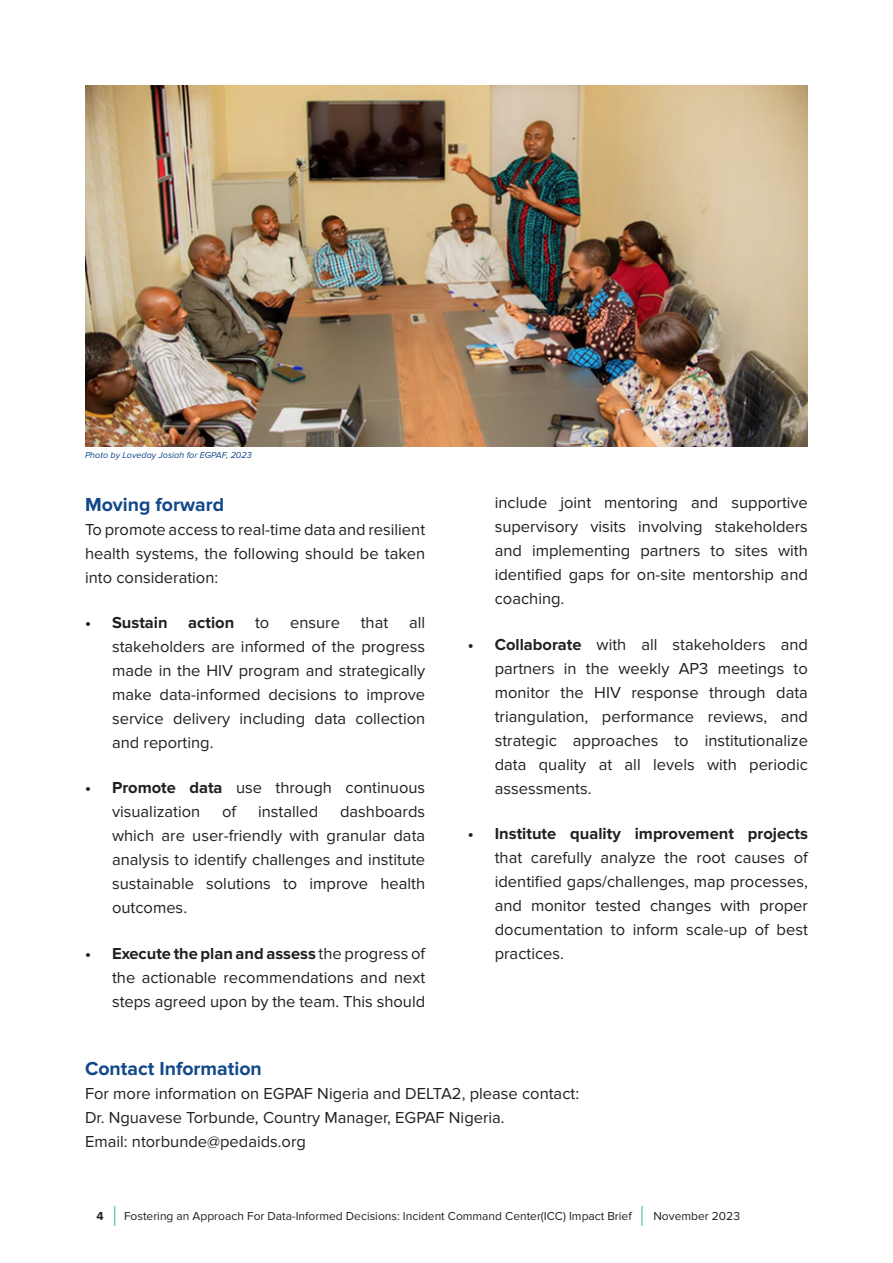
<style>
.page{position:relative;width:893px;height:1263px;background:#fff}
.page>*{position:absolute;margin:0;border:0;box-sizing:border-box;transform-origin:0 0}
.Paragraph_Style_1{font:700 19.5px "Proxima Nova";color:#124889}
.t1{font:16.5px/24px "Proxima Nova";color:#231f20;text-align:justify}
.t2{font:700 16.5px "Proxima Nova";color:#231f20}
.t3{font:12px "Proxima Nova";color:#231f20}
.t4{font:700 12px "Proxima Nova";color:#231f20}
.t5{font:italic 9px "Proxima Nova";color:#124889}
.s1{font-weight:700}
</style>
<div class="page">
<svg style="left:114px;top:1206px;width:1px;height:20px"></svg>
<svg style="left:642px;top:1206px;width:1px;height:20px"></svg>
<img style="left:85px;top:85px;width:723px;height:361px">
<p class="t5" style="left:85px;top:449px;width:168px">Photo by Loveday Josiah for EGPAF, 2023</p>
<p class="Paragraph_Style_1" style="left:85px;top:493px;width:141px">Moving forward</p>
<p class="t1" style="left:85px;top:518px;width:342px">To promote access to real-time data and resilient health systems, the following should be taken into consideration:</p>
<p class="t2" style="left:85px;top:613px;width:84px">• Sustain</p>
<p class="t2" style="left:188px;top:613px;width:47px">action</p>
<p class="t1" style="left:255px;top:611px;width:16px">to</p>
<p class="t1" style="left:290px;top:611px;width:51px">ensure</p>
<p class="t1" style="left:361px;top:611px;width:29px">that</p>
<p class="t1" style="left:112px;top:611px;width:315px;text-indent:297px">all stakeholders are informed of the progress made in the HIV program and strategically make data-informed decisions to improve service delivery including data collection and reporting.</p>
<p class="t1" style="left:112px;top:776px;width:315px;text-indent:-27px"><span class="s1">• Promote data</span> use through continuous visualization</p>
<p class="t1" style="left:222px;top:800px;width:16px">of</p>
<p class="t1" style="left:258px;top:800px;width:62px">installed</p>
<p class="t1" style="left:112px;top:800px;width:315px;text-indent:228px">dashboards which are user-friendly with granular data analysis to identify challenges and institute sustainable solutions to improve health outcomes.</p>
<p class="t1" style="left:112px;top:941px;width:315px;text-indent:-27px"><span class="s1">• Execute the plan and assess</span> the progress of the actionable recommendations and next steps agreed upon by the team. This should</p>
<p class="t1" style="left:495px;top:491px;width:315px">include joint mentoring and supportive supervisory visits involving stakeholders and implementing partners to sites with identified gaps for on-site mentorship and coaching.</p>
<p class="t1" style="left:495px;top:632px;width:315px;text-indent:-27px"><span class="s1">• Collaborate</span> with all stakeholders and partners in the weekly AP3 meetings to monitor the HIV response through data triangulation, performance reviews, and strategic approaches to institutionalize data quality at all levels with periodic assessments.</p>
<p class="t1" style="left:495px;top:822px;width:315px;text-indent:-27px"><span class="s1">• Institute quality improvement projects </span>that carefully analyze the root causes of identified gaps/challenges, map processes, and monitor tested changes with proper documentation to inform scale-up of best practices.</p>
<p class="Paragraph_Style_1" style="left:85px;top:1057px;width:178px">Contact Information</p>
<p class="t1" style="left:85px;top:1082px;width:496px">For more information on EGPAF Nigeria and DELTA2, please contact:</p>
<p class="t1" style="left:85px;top:1106px;width:421px">Dr. Nguavese Torbunde, Country Manager, EGPAF Nigeria.</p>
<p class="t1" style="left:85px;top:1130px;width:222px">Email: ntorbunde@pedaids.org</p>
<p class="t4" style="left:96px;top:1209px;width:9px">4</p>
<p class="t3" style="left:124px;top:1209px;width:509px">Fostering an Approach For Data-Informed Decisions: Incident Command Center(ICC) Impact Brief</p>
<p class="t3" style="left:653px;top:1209px;width:88px">November 2023</p>
</div>
